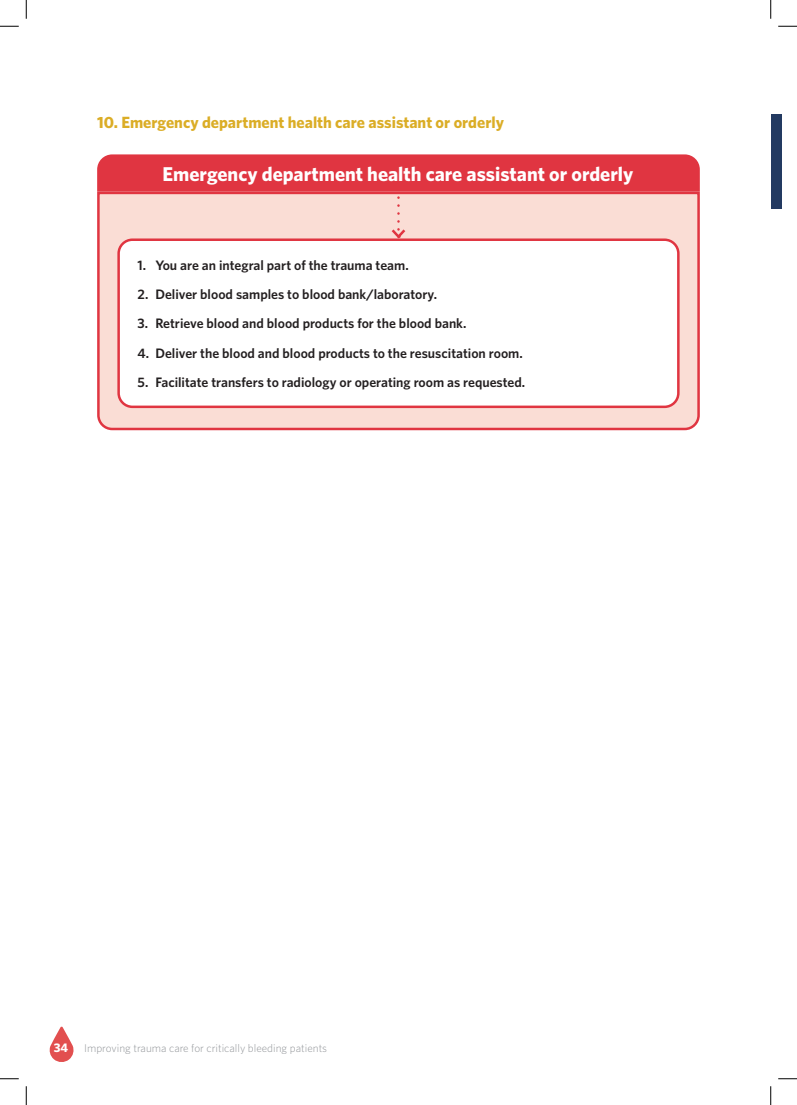
<style>
.page{position:relative;width:797px;height:1105px;background:#fff}
.page>*{position:absolute;margin:0;border:0;box-sizing:border-box;transform-origin:0 0}
.t1{font:700 20px "Whitney";color:#fff}
.Sub_head{font:700 16.25px "Whitney";color:#dbad26}
.t2{font:600 13.75px "Whitney";color:#231f20}
.t3{font:700 12.5px "Whitney";color:#fff}
.t4{font:300 11.25px "Whitney";color:#93969a}
</style>
<div class="page">
<svg style="left:49px;top:1026px;width:25px;height:36px"></svg>
<svg style="left:97px;top:190px;width:603px;height:241px"></svg>
<div style="left:97px;top:154px;width:602px;height:38px;background:#e03541"></div>
<svg style="left:389px;top:198px;width:19px;height:40px"></svg>
<div style="left:119px;top:240px;width:559px;height:167px;background:#fff;border-radius:14px"></div>
<div style="left:117px;top:238px;width:562px;height:170px;border:2px solid #e03541;border-radius:14px"></div>
<div style="left:770px;top:115px;width:11px;height:94px;background:#233a61"></div>
<svg style="left:0;top:25px;width:19px;height:2px"></svg>
<svg style="left:778px;top:25px;width:19px;height:2px"></svg>
<svg style="left:0;top:1078px;width:19px;height:1px"></svg>
<svg style="left:778px;top:1078px;width:19px;height:1px"></svg>
<svg style="left:25px;top:0;width:2px;height:19px"></svg>
<svg style="left:25px;top:1086px;width:2px;height:19px"></svg>
<svg style="left:770px;top:0;width:1px;height:19px"></svg>
<svg style="left:770px;top:1086px;width:1px;height:19px"></svg>
<p class="Sub_head" style="left:97px;top:111px;width:408px">10. Emergency department health care assistant or orderly</p>
<p class="t1" style="left:162px;top:161px;width:472px">Emergency department health care assistant or orderly</p>
<p class="t2" style="left:138px;top:256px;width:273px">1. You are an integral part of the trauma team.</p>
<p class="t2" style="left:138px;top:285px;width:301px">2. Deliver blood samples to blood bank/laboratory.</p>
<p class="t2" style="left:138px;top:315px;width:330px">3. Retrieve blood and blood products for the blood bank.</p>
<p class="t2" style="left:138px;top:344px;width:386px">4. Deliver the blood and blood products to the resuscitation room.</p>
<p class="t2" style="left:138px;top:373px;width:389px">5. Facilitate transfers to radiology or operating room as requested.</p>
<p class="t3" style="left:54px;top:1039px;width:16px">34</p>
<p class="t4" style="left:84px;top:1041px;width:244px">Improving trauma care for critically bleeding patients</p>
</div>
